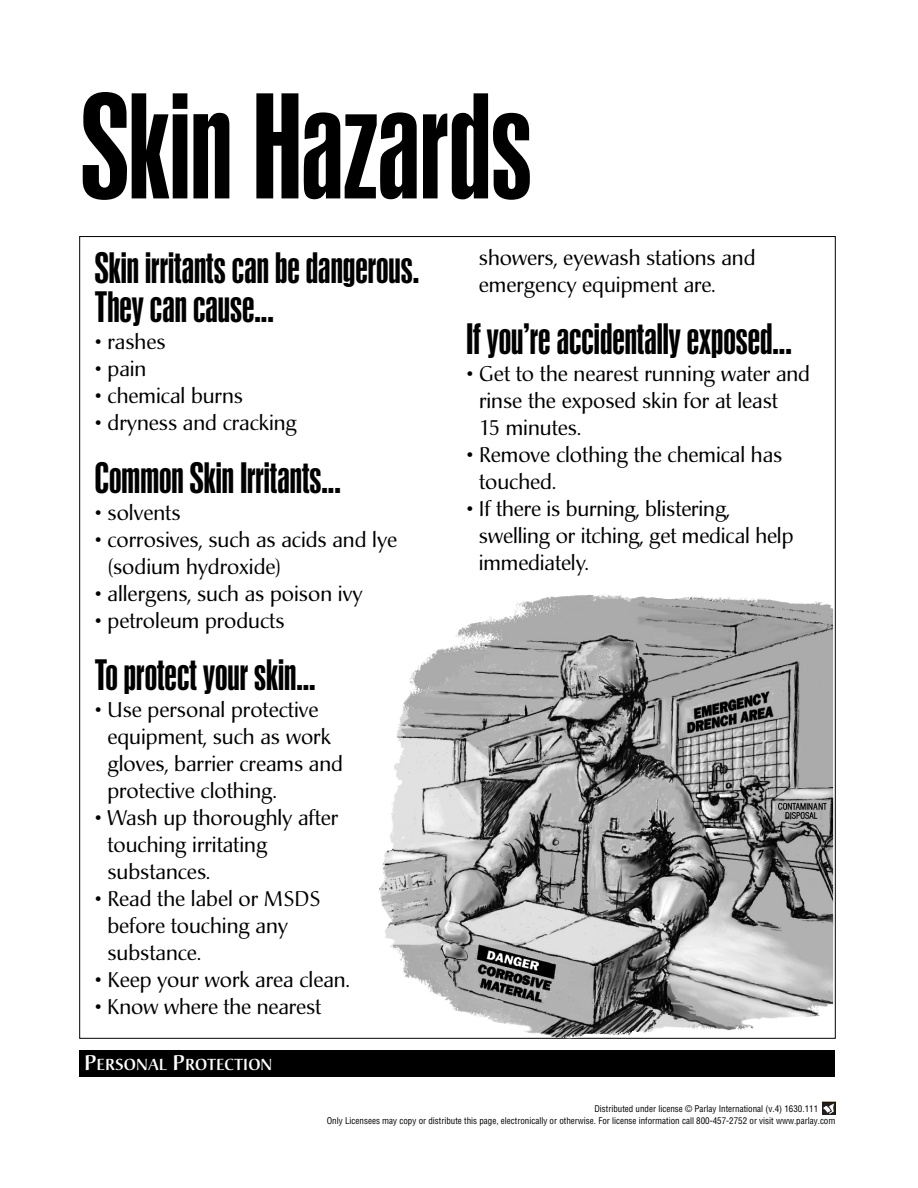
<style>
.page{position:relative;width:918px;height:1188px;background:#fff}
.page>*{position:absolute;margin:0;border:0;box-sizing:border-box;transform-origin:0 0}
.t1{font:700 133.5px "Hadrian";color:#000}
.t2{font:700 39px/39px "Hadrian";color:#000}
.t3{font:21px/27px "Christiana";color:#000}
.t4{font:500 15.75px "Christiana";letter-spacing:.01em;color:#fff}
.t5{font:condensed 9px "Helvetica";color:#000}
.s1{font-size:21px}
</style>
<div class="page">
<svg style="left:822px;top:1102px;width:14px;height:13px"></svg>
<div style="left:80px;top:1051px;width:756px;height:26px;background:#000"></div>
<img style="left:379px;top:594px;width:454px;height:445px">
<h1 class="t1" style="left:81px;top:87px;width:452px">Skin Hazards</h1>
<h2 class="t2" style="left:95px;top:250px;width:326px">Skin irritants can be dangerous.<br>They can cause...</h2>
<p class="t3" style="left:95px;top:331px;width:72px">• rashes</p>
<p class="t3" style="left:95px;top:358px;width:53px">• pain</p>
<p class="t3" style="left:95px;top:385px;width:150px">• chemical burns</p>
<p class="t3" style="left:95px;top:412px;width:204px">• dryness and cracking</p>
<h2 class="t2" style="left:95px;top:459px;width:247px">Common Skin Irritants...</h2>
<p class="t3" style="left:95px;top:501px;width:87px">• solvents</p>
<p class="t3" style="left:107px;top:528px;width:291px;text-indent:-13px">• corrosives, such as acids and lye (sodium hydroxide)</p>
<p class="t3" style="left:95px;top:582px;width:269px">• allergens, such as poison ivy</p>
<p class="t3" style="left:95px;top:609px;width:191px">• petroleum products</p>
<h2 class="t2" style="left:95px;top:657px;width:222px">To protect your skin...</h2>
<p class="t3" style="left:107px;top:698px;width:237px;text-indent:-13px">• Use personal protective equipment, such as work gloves, barrier creams and protective clothing.</p>
<p class="t3" style="left:107px;top:806px;width:232px;text-indent:-13px">• Wash up thoroughly after touching irritating substances.</p>
<p class="t3" style="left:107px;top:887px;width:214px;text-indent:-13px">• Read the label or MSDS before touching any substance.</p>
<p class="t3" style="left:95px;top:968px;width:256px">• Keep your work area clean.</p>
<p class="t3" style="left:95px;top:995px;width:228px">• Know where the nearest</p>
<p class="t4" style="left:84px;top:1058px;width:190px"><span class="s1">P</span>ERSONAL <span class="s1">P</span>ROTECTION</p>
<p class="t3" style="left:479px;top:246px;width:278px">showers, eyewash stations and emergency equipment are.</p>
<h2 class="t2" style="left:467px;top:321px;width:327px">If you’re accidentally exposed...</h2>
<p class="t3" style="left:479px;top:363px;width:333px;text-indent:-13px">• Get to the nearest running water and rinse the exposed skin for at least<br>15 minutes.</p>
<p class="t3" style="left:479px;top:444px;width:305px;text-indent:-13px">• Remove clothing the chemical has touched.</p>
<p class="t3" style="left:479px;top:498px;width:316px;text-indent:-12px">• If there is burning, blistering, swelling or itching, get medical help immediately.</p>
<p class="t5" style="left:594px;top:1106px;width:225px">Distributed under license © Parlay International (v.4) 1630.111</p>
<p class="t5" style="left:327px;top:1118px;width:510px">Only Licensees may copy or distribute this page, electronically or otherwise. For license information call 800-457-2752 or visit www.parlay.com</p>
</div>
